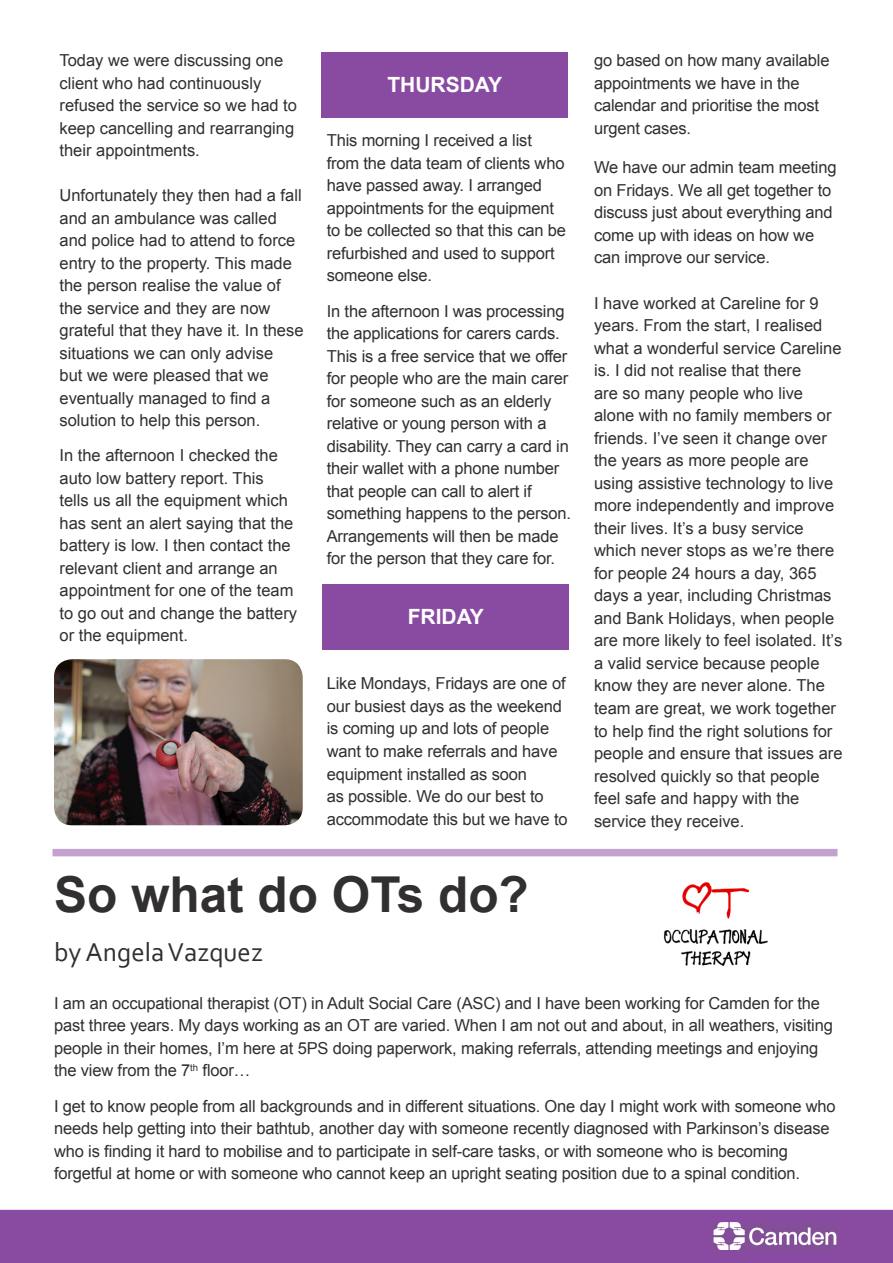
<style>
.page{position:relative;width:893px;height:1263px;background:#fff}
.page>*{position:absolute;margin:0;border:0;box-sizing:border-box;transform-origin:0 0}
.ARTICLE_HEADING{font:700 49.5px "Arial";color:#312f30}
.BYLINE{font:27px "Corbel";color:#312f30}
.DAYS_OF_THE_WEEK{font:700 21px "Arial";color:#fff}
.BODY_TEXT{font:16.5px/22.5px "Arial";letter-spacing:-.01em;color:#312f30}
</style>
<div class="page">
<div style="left:0;top:1210px;width:893px;height:53px;background:#884ba1"></div>
<img style="left:712px;top:1222px;width:124px;height:27px">
<div style="left:321px;top:52px;width:247px;height:65px;background:#884ba1"></div>
<div style="left:322px;top:584px;width:247px;height:65px;background:#884ba1"></div>
<img style="left:54px;top:659px;width:249px;height:166px">
<div style="left:53px;top:849px;width:784px;height:7px;background:#c2a3cf"></div>
<img style="left:663px;top:882px;width:105px;height:84px">
<p class="BODY_TEXT" style="left:60px;top:49px;width:239px">Today we were discussing one client who had continuously refused the service so we had to keep cancelling and rearranging their appointments.</p>
<p class="BODY_TEXT" style="left:60px;top:184px;width:245px">Unfortunately they then had a fall and an ambulance was called and police had to attend to force entry to the property. This made the person realise the value of the service and they are now grateful that they have it. In these situations we can only advise<br>but we were pleased that we eventually managed to find a solution to help this person.</p>
<p class="BODY_TEXT" style="left:60px;top:444px;width:239px">In the afternoon I checked the auto low battery report. This tells us all the equipment which has sent an alert saying that the battery is low. I then contact the relevant client and arrange an appointment for one of the team to go out and change the battery or the equipment.</p>
<p class="DAYS_OF_THE_WEEK" style="left:387px;top:71px;width:116px">THURSDAY</p>
<p class="BODY_TEXT" style="left:327px;top:130px;width:241px">This morning I received a list from the data team of clients who have passed away. I arranged appointments for the equipment to be collected so that this can be refurbished and used to support someone else.</p>
<p class="BODY_TEXT" style="left:327px;top:300px;width:246px">In the afternoon I was processing the applications for carers cards.<br>This is a free service that we offer for people who are the main carer for someone such as an elderly relative or young person with a disability. They can carry a card in their wallet with a phone number that people can call to alert if something happens to the person.<br>Arrangements will then be made for the person that they care for.</p>
<p class="DAYS_OF_THE_WEEK" style="left:408px;top:603px;width:78px">FRIDAY</p>
<p class="BODY_TEXT" style="left:327px;top:673px;width:242px">Like Mondays, Fridays are one of our busiest days as the weekend is coming up and lots of people want to make referrals and have equipment installed as soon<br>as possible. We do our best to accommodate this but we have to</p>
<p class="BODY_TEXT" style="left:594px;top:49px;width:237px">go based on how many available appointments we have in the calendar and prioritise the most urgent cases.</p>
<p class="BODY_TEXT" style="left:594px;top:156px;width:244px">We have our admin team meeting on Fridays. We all get together to discuss just about everything and come up with ideas on how we can improve our service.</p>
<p class="BODY_TEXT" style="left:594px;top:292px;width:250px">I have worked at Careline for 9 years. From the start, I realised what a wonderful service Careline is. I did not realise that there<br>are so many people who live alone with no family members or friends. I’ve seen it change over the years as more people are using assistive technology to live more independently and improve their lives. It’s a busy service which never stops as we’re there for people 24 hours a day, 365 days a year, including Christmas and Bank Holidays, when people are more likely to feel isolated. It’s a valid service because people know they are never alone. The team are great, we work together to help find the right solutions for people and ensure that issues are resolved quickly so that people feel safe and happy with the service they receive.</p>
<p class="ARTICLE_HEADING" style="left:54px;top:862px;width:476px">So what do OTs do?</p>
<p class="BYLINE" style="left:54px;top:935px;width:210px">by Angela Vazquez</p>
<p class="BODY_TEXT" style="left:54px;top:992px;width:780px">I am an occupational therapist (OT) in Adult Social Care (ASC) and I have been working for Camden for the past three years. My days working as an OT are varied. When I am not out and about, in all weathers, visiting people in their homes, I’m here at 5PS doing paperwork, making referrals, attending meetings and enjoying the view from the 7<sup>th</sup> floor…</p>
<p class="BODY_TEXT" style="left:54px;top:1095px;width:783px">I get to know people from all backgrounds and in different situations. One day I might work with someone who needs help getting into their bathtub, another day with someone recently diagnosed with Parkinson’s disease who is finding it hard to mobilise and to participate in self-care tasks, or with someone who is becoming forgetful at home or with someone who cannot keep an upright seating position due to a spinal condition.</p>
</div>
